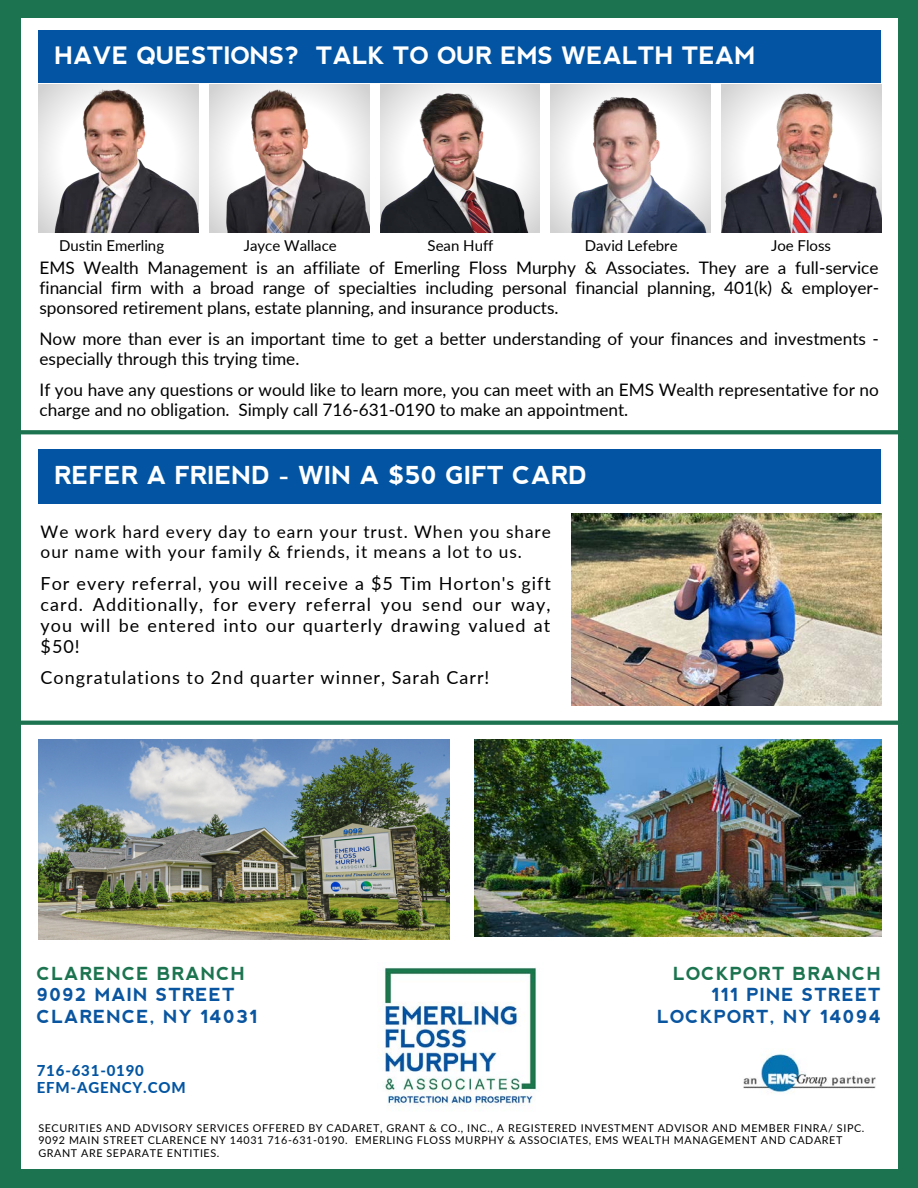
<style>
.page{position:relative;width:918px;height:1188px;background:#1b744f}
.page>*{position:absolute;margin:0;border:0;box-sizing:border-box;transform-origin:0 0}
.t1{font:700 24.75px "Nevis";color:#fff}
.t2{font:700 24px "Nevis";color:#fff}
.t3{font:18px/21px "Lato";letter-spacing:.055em;color:#000;text-align:justify}
.t4{font:700 18px/21.3px "Nevis";letter-spacing:.055em;color:#0955a0;text-align:right}
.t5{font:700 18px "Nevis";letter-spacing:.055em;color:#1b744f}
.t6{font:17.25px/20.2px "Lato";color:#000}
.t7{font:17.25px/20.2px "Lato";letter-spacing:.055em;color:#000}
.t8{font:15px "Lato";color:#000}
.t9{font:800 15px/16.8px "Lato";letter-spacing:.055em;color:#0355a3}
.t10{font:10.8px/12.6px "Lato";letter-spacing:.055em;color:#000}
</style>
<div class="page">
<div style="left:21px;top:18px;width:876px;height:1151px;background:#fff"></div>
<img style="left:550px;top:84px;width:160px;height:149px">
<img style="left:721px;top:84px;width:160px;height:149px">
<svg style="left:38px;top:84px;width:160px;height:149px"></svg>
<svg style="left:209px;top:84px;width:160px;height:149px"></svg>
<img style="left:380px;top:84px;width:159px;height:149px">
<img style="left:572px;top:513px;width:309px;height:192px">
<img style="left:380px;top:967px;width:157px;height:143px">
<svg style="left:21px;top:430px;width:877px;height:4px;background:#237955"></svg>
<img style="left:743px;top:1049px;width:133px;height:45px">
<svg style="left:21px;top:721px;width:877px;height:4px;background:#247956"></svg>
<div style="left:38px;top:30px;width:843px;height:52px;background:#0355a3"></div>
<img style="left:38px;top:740px;width:411px;height:200px">
<img style="left:474px;top:740px;width:407px;height:196px">
<div style="left:38px;top:449px;width:843px;height:54px;background:#0355a3"></div>
<h2 class="t2" style="left:55px;top:42px;width:702px">HAVE QUESTIONS? TALK TO OUR EMS WEALTH TEAM</h2>
<p class="t8" style="left:59px;top:236px;width:107px">Dustin Emerling</p>
<p class="t8" style="left:244px;top:236px;width:94px">Jayce Wallace</p>
<p class="t8" style="left:428px;top:236px;width:67px">Sean Huff</p>
<p class="t8" style="left:585px;top:236px;width:94px">David Lefebre</p>
<p class="t8" style="left:771px;top:236px;width:62px">Joe Floss</p>
<p class="t6" style="left:40px;top:257px;width:841px;text-align:justify">EMS Wealth Management is an affiliate of Emerling Floss Murphy &amp; Associates. They are a full-service financial firm with a broad range of specialties including personal financial planning, 401(k) &amp; employer&shy;sponsored retirement plans, estate planning, and insurance products.</p>
<p class="t6" style="left:40px;top:328px;width:841px">Now more than ever is an important time to get a better understanding of your finances and investments - especially through this trying time.</p>
<p class="t6" style="left:40px;top:379px;width:841px">If you have any questions or would like to learn more, you can meet with an EMS Wealth representative for no charge and no obligation. Simply call 716-631-0190 to make an appointment.</p>
<h1 class="t1" style="left:55px;top:461px;width:535px">REFER A FRIEND - WIN A $50 GIFT CARD</h1>
<p class="t7" style="left:41px;top:521px;width:512px">We work hard every day to earn your trust. When you share our name with your family &amp; friends, it means a lot to us.</p>
<p class="t3" style="left:41px;top:572px;width:512px">For every referral, you will receive a $5 Tim Horton's gift card. Additionally, for every referral you send our way, you will be entered into our quarterly drawing valued at $50!</p>
<p class="t3" style="left:41px;top:667px;width:450px">Congratulations to 2nd quarter winner, Sarah Carr!</p>
<p class="t5" style="left:37px;top:964px;width:210px">CLARENCE BRANCH</p>
<p class="t4" style="left:37px;top:984px;width:222px;text-align:left">9092 MAIN STREET<br>CLARENCE, NY 14031</p>
<p class="t9" style="left:37px;top:1062px;width:150px">716-631-0190<br>EFM-AGENCY.COM</p>
<p class="t5" style="left:673px;top:964px;width:209px">LOCKPORT BRANCH</p>
<p class="t4" style="left:657px;top:984px;width:225px">111 PINE STREET<br>LOCKPORT, NY 14094</p>
<p class="t10" style="left:38px;top:1121px;width:827px">SECURITIES AND ADVISORY SERVICES OFFERED BY CADARET, GRANT &amp; CO., INC., A REGISTERED INVESTMENT ADVISOR AND MEMBER FINRA/ SIPC.<br>9092 MAIN STREET CLARENCE NY 14031 716-631-0190. EMERLING FLOSS MURPHY &amp; ASSOCIATES, EMS WEALTH MANAGEMENT AND CADARET<br>GRANT ARE SEPARATE ENTITIES.</p>
</div>
